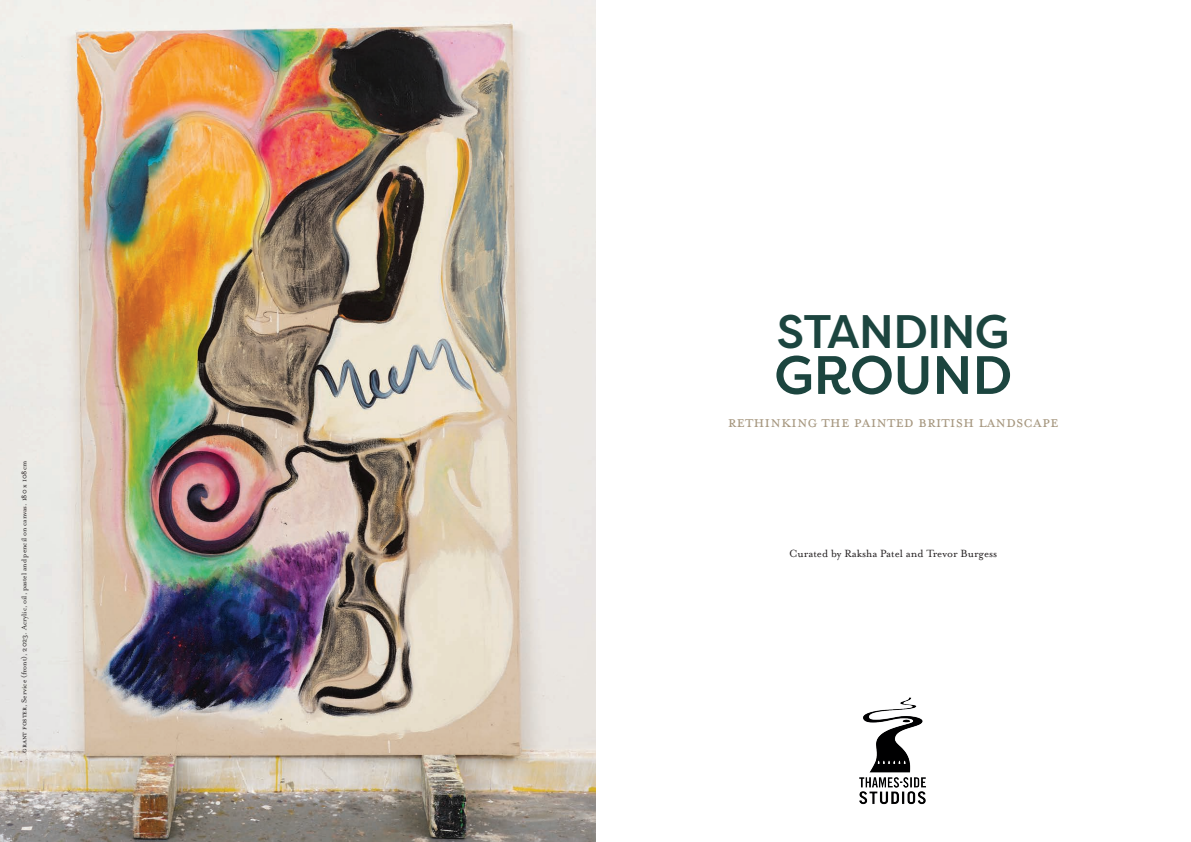
<style>
.page{position:relative;width:1191px;height:842px;background:#fff}
.page>*{position:absolute;margin:0;border:0;box-sizing:border-box;transform-origin:0 0}
.t1{font:500 54px "Filson Pro";letter-spacing:-.01em;color:#1c453f}
.t2{font:500 47px "Filson Pro";letter-spacing:-.02em;color:#1c453f}
.t3{font:18px "Mrs Eaves All Small Caps OT";color:#a6977f}
.t4{font:12px "Mrs Eaves OT";color:#231f20}
.t5{font:8px "Mrs Eaves OT";color:#231f20}
.s1{font-family:"Mrs Eaves All Small Caps OT"}
</style>
<div class="page">
<img style="left:0;top:0;width:595px;height:842px">
<img style="left:859px;top:697px;width:67px;height:108px">
<p class="t5" style="left:20px;top:753px;width:293px;rotate:-90deg"><span class="s1">grant foster</span>, Service (front), 2023. Acrylic, oil, pastel and pencil on canvas. 180 x 108cm</p>
<h2 class="t2" style="left:777px;top:299px;width:234px">STANDING</h2>
<h1 class="t1" style="left:774px;top:338px;width:240px">GROUND</h1>
<h3 class="t3" style="left:728px;top:415px;width:332px">RETHINKING THE PAINTED BRITISH LANDSCAPE</h3>
<h3 class="t4" style="left:789px;top:547px;width:209px">Curated by Raksha Patel and Trevor Burgess</h3>
</div>
